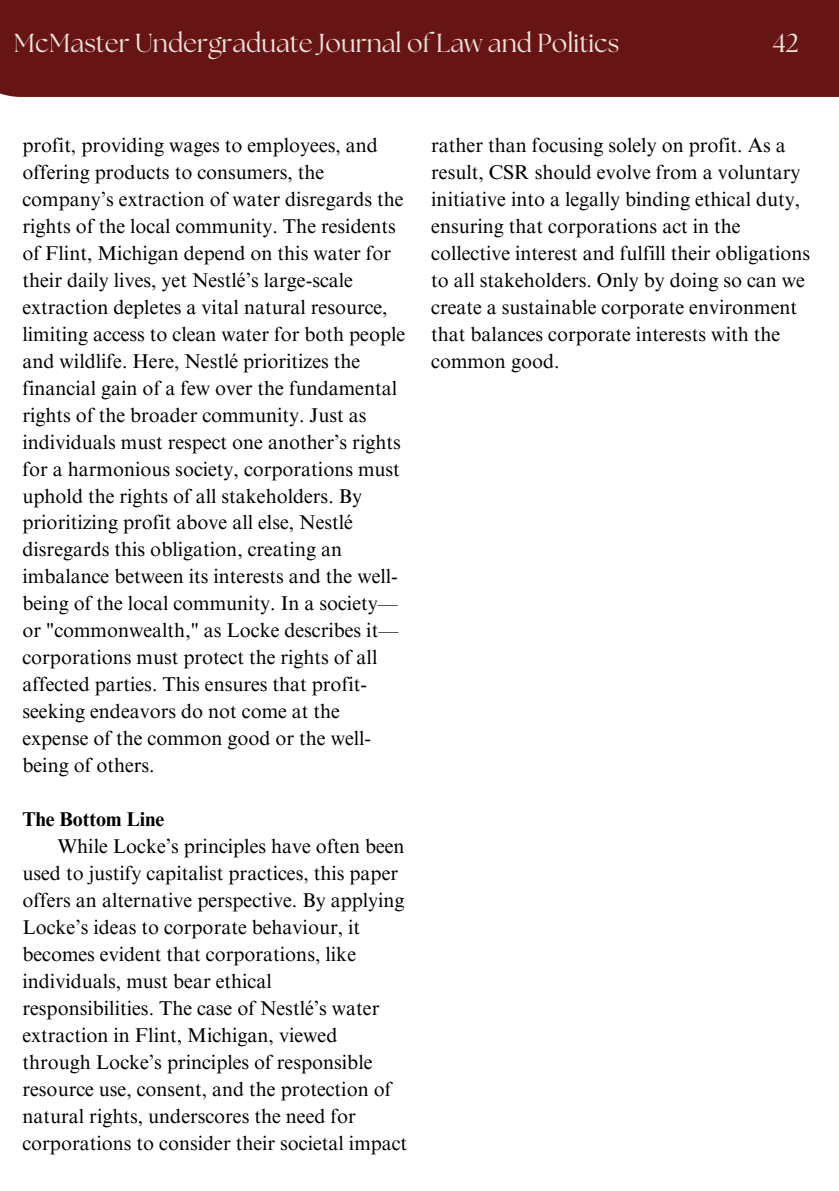
<style>
.page{position:relative;width:839px;height:1191px;background:#fff}
.page>*{position:absolute;margin:0;border:0;box-sizing:border-box;transform-origin:0 0}
.t1{font:26px "The Seasons";color:#ece2dc}
.t2{font:20px/27px "Times NRMT Pro";color:#000}
.t3{font:700 20px "Times NRMT Pro";color:#000}
</style>
<div class="page">
<div style="left:0;top:0;width:838px;height:97px;background:#671414"></div>
<p class="t1" style="left:14px;top:31px;width:607px">McMaster Undergraduate Journal of Law and Politics</p>
<p class="t1" style="left:772px;top:31px;width:28px">42</p>
<h1 class="t2" style="left:22px;top:134px;width:384px">profit, providing wages to employees, and offering products to consumers, the company’s extraction of water disregards the rights of the local community. The residents of Flint, Michigan depend on this water for their daily lives, yet Nestlé’s large-scale extraction depletes a vital natural resource, limiting access to clean water for both people and wildlife. Here, Nestlé prioritizes the financial gain of a few over the fundamental rights of the broader community. Just as individuals must respect one another’s rights for a harmonious society, corporations must uphold the rights of all stakeholders. By prioritizing profit above all else, Nestlé disregards this obligation, creating an imbalance between its interests and the well&shy;being of the local community. In a society— or "commonwealth," as Locke describes it— corporations must protect the rights of all affected parties. This ensures that profit&shy;seeking endeavors do not come at the expense of the common good or the well&shy;being of others.</h1>
<p class="t3" style="left:22px;top:812px;width:143px">The Bottom Line</p>
<p class="t2" style="left:22px;top:835px;width:386px;text-indent:35px">While Locke’s principles have often been used to justify capitalist practices, this paper offers an alternative perspective. By applying Locke’s ideas to corporate behaviour, it becomes evident that corporations, like individuals, must bear ethical responsibilities. The case of Nestlé’s water extraction in Flint, Michigan, viewed through Locke’s principles of responsible resource use, consent, and the protection of natural rights, underscores the need for corporations to consider their societal impact</p>
<p class="t2" style="left:431px;top:134px;width:380px">rather than focusing solely on profit. As a result, CSR should evolve from a voluntary initiative into a legally binding ethical duty, ensuring that corporations act in the collective interest and fulfill their obligations to all stakeholders. Only by doing so can we create a sustainable corporate environment that balances corporate interests with the common good.</p>
</div>
